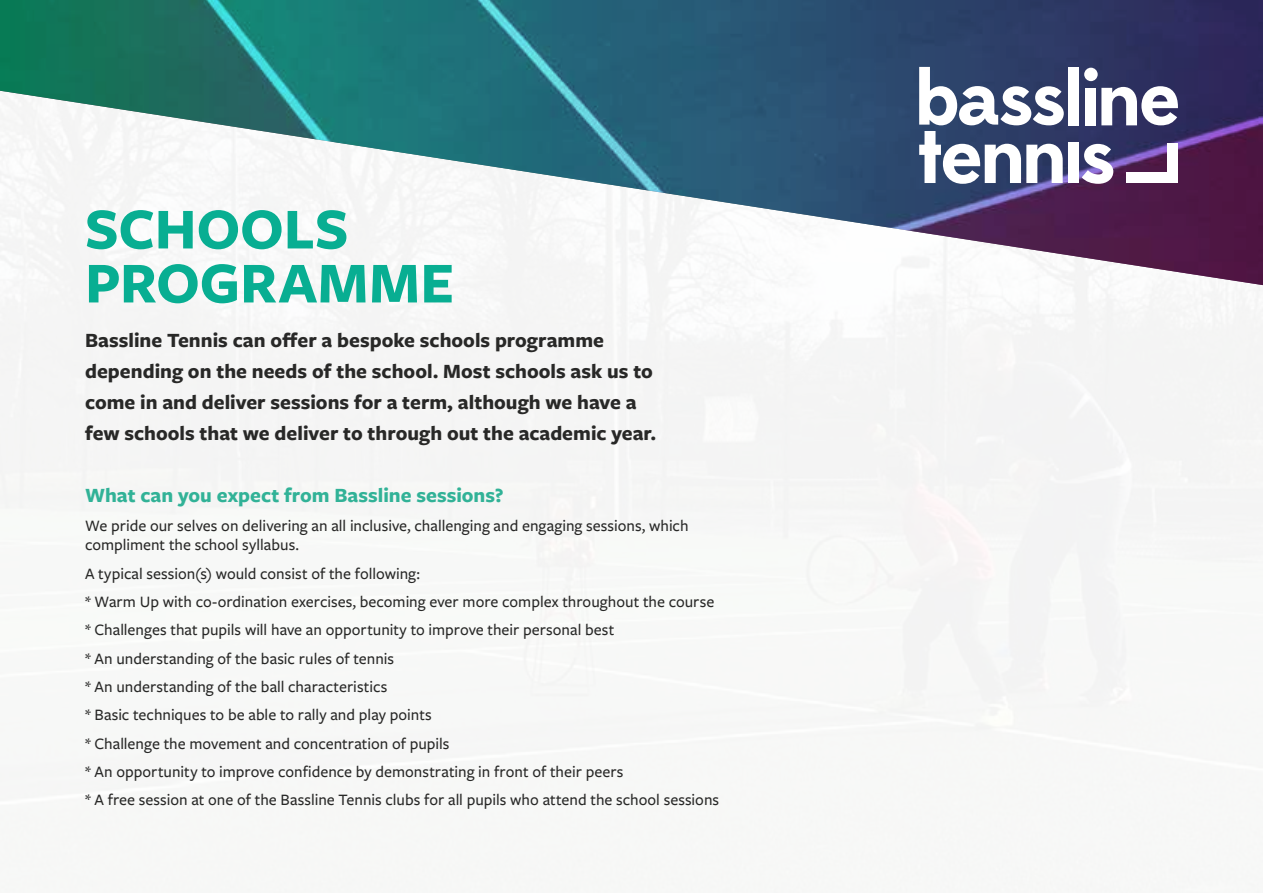
<style>
.page{position:relative;width:1263px;height:893px;background:#fff}
.page>*{position:absolute;margin:0;border:0;box-sizing:border-box;transform-origin:0 0}
.t1{font:700 60px/54px "Freight Sans Pro";letter-spacing:-.005em;color:#08ae92}
.t2{font:700 21px/31.2px "Freight Sans Pro";color:#282827}
.t3{font:700 21px "Freight Sans Pro";color:#31b297}
.t4{font:500 16.5px/28.3px "Freight Sans Pro";color:#282827}
</style>
<div class="page">
<img style="left:0;top:0;width:1263px;height:285px">
<div style="left:1084px;top:68px;width:14px;height:13px;background:#fff;border-radius:50%"></div>
<svg style="left:919px;top:67px;width:145px;height:58px"></svg>
<div style="left:1068px;top:143px;width:11px;height:40px;background:#fff"></div>
<div style="left:1068px;top:67px;width:11px;height:58px;background:#fff"></div>
<div style="left:1167px;top:144px;width:11px;height:39px;background:#fff"></div>
<div style="left:1127px;top:172px;width:51px;height:11px;background:#fff"></div>
<svg style="left:1101px;top:86px;width:77px;height:39px"></svg>
<div style="left:1085px;top:88px;width:11px;height:37px;background:#fff"></div>
<svg style="left:919px;top:131px;width:144px;height:53px"></svg>
<svg style="left:1082px;top:144px;width:31px;height:40px"></svg>
<h1 class="t1" style="left:85px;top:200px;width:371px">SCHOOLS<br>PROGRAMME</h1>
<p class="t2" style="left:85px;top:323px;width:573px">Bassline Tennis can offer a bespoke schools programme depending on the needs of the school. Most schools ask us to come in and deliver sessions for a term, although we have a few schools that we deliver to through out the academic year.</p>
<p class="t3" style="left:85px;top:481px;width:420px">What can you expect from Bassline sessions?</p>
<p class="t4" style="left:85px;top:515px;width:605px;line-height:19.8px">We pride our selves on delivering an all inclusive, challenging and engaging sessions, which compliment the school syllabus.</p>
<p class="t4" style="left:85px;top:559px;width:636px">A typical session(s) would consist of the following:<br>* Warm Up with co-ordination exercises, becoming ever more complex throughout the course * Challenges that pupils will have an opportunity to improve their personal best<br>* An understanding of the basic rules of tennis<br>* An understanding of the ball characteristics<br>* Basic techniques to be able to rally and play points<br>* Challenge the movement and concentration of pupils<br>* An opportunity to improve confidence by demonstrating in front of their peers<br>* A free session at one of the Bassline Tennis clubs for all pupils who attend the school sessions</p>
</div>
